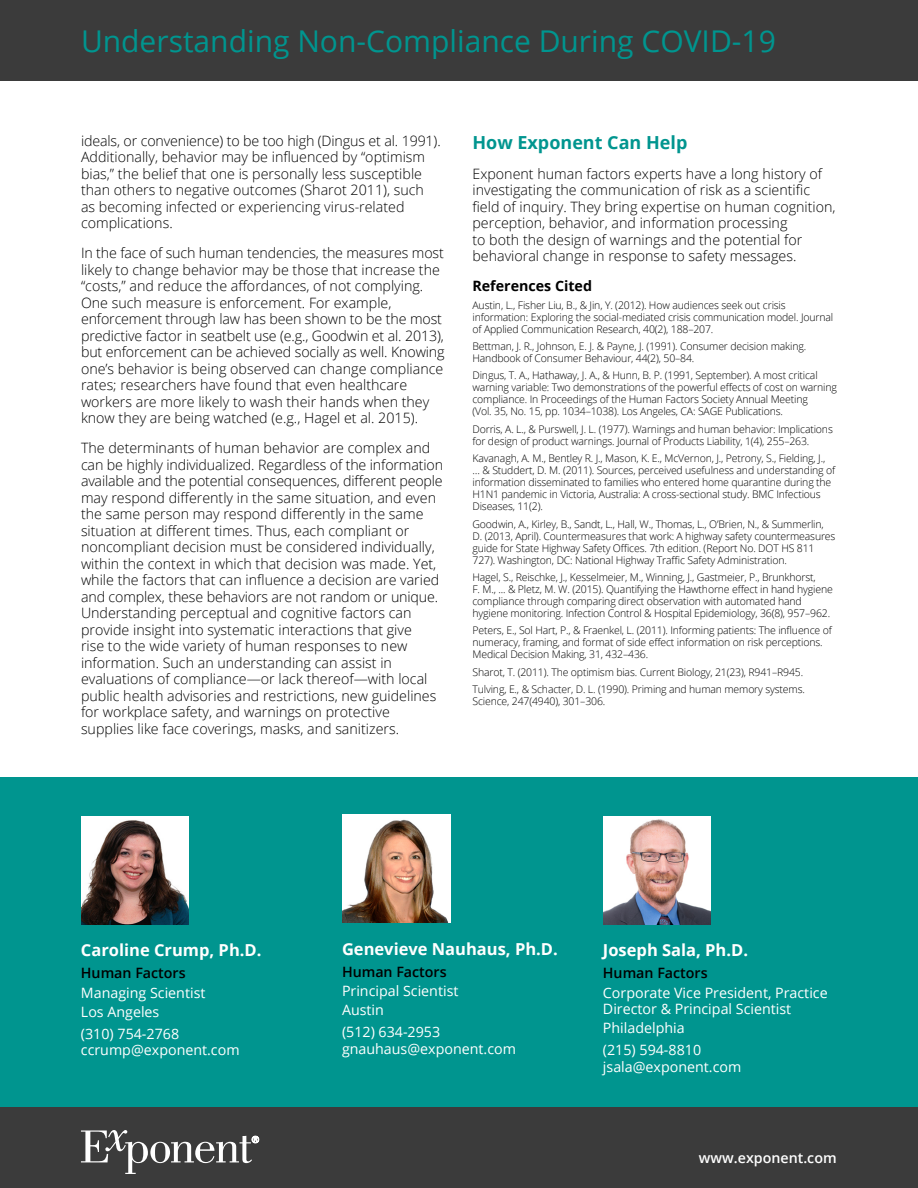
<style>
.page{position:relative;width:918px;height:1188px;background:#fff}
.page>*{position:absolute;margin:0;border:0;box-sizing:border-box;transform-origin:0 0}
.t1{font:30px "Open Sans";color:#00958f}
.t2{font:700 18px "Open Sans";color:#00958f}
.t3{font:700 16.5px "Open Sans";color:#fff}
.t4{font:300 14.25px/16.5px "Open Sans";color:#000}
.t5{font:14.25px/16.5px "Open Sans";color:#fff}
.t6{font:600 14.25px "Open Sans";color:#000}
.t7{font:600 14.25px "Open Sans";color:#fff}
.t8{font:700 14.25px "Open Sans";color:#000}
.t9{font:300 10.5px/12px "Open Sans";letter-spacing:-.015em;color:#000}
</style>
<div class="page">
<div style="left:0;top:0;width:918px;height:81px;background:#3b3b3b"></div>
<div style="left:0;top:778px;width:918px;height:329px;background:#00958f"></div>
<img style="left:81px;top:816px;width:108px;height:108px">
<div style="left:0;top:1107px;width:918px;height:81px;background:#3b3b3b"></div>
<svg style="left:81px;top:1130px;width:178px;height:44px"></svg>
<img style="left:342px;top:815px;width:108px;height:108px">
<img style="left:603px;top:816px;width:108px;height:108px">
<h1 class="t1" style="left:81px;top:21px;width:696px">Understanding Non-Compliance During COVID-19</h1>
<p class="t4" style="left:81px;top:132px;width:361px">ideals, or convenience) to be too high (Dingus et al. 1991).<br>Additionally, behavior may be influenced by “optimism bias,” the belief that one is personally less susceptible than others to negative outcomes (Sharot 2011), such as becoming infected or experiencing virus-related complications.</p>
<p class="t4" style="left:81px;top:245px;width:365px">In the face of such human tendencies, the measures most likely to change behavior may be those that increase the “costs,” and reduce the affordances, of not complying.<br>One such measure is enforcement. For example, enforcement through law has been shown to be the most predictive factor in seatbelt use (e.g., Goodwin et al. 2013), but enforcement can be achieved socially as well. Knowing one’s behavior is being observed can change compliance rates; researchers have found that even healthcare workers are more likely to wash their hands when they know they are being watched (e.g., Hagel et al. 2015).</p>
<p class="t4" style="left:81px;top:440px;width:364px">The determinants of human behavior are complex and can be highly individualized. Regardless of the information available and the potential consequences, different people may respond differently in the same situation, and even the same person may respond differently in the same situation at different times. Thus, each compliant or noncompliant decision must be considered individually, within the context in which that decision was made. Yet, while the factors that can influence a decision are varied and complex, these behaviors are not random or unique.<br>Understanding perceptual and cognitive factors can provide insight into systematic interactions that give<br>rise to the wide variety of human responses to new information. Such an understanding can assist in evaluations of compliance—or lack thereof—with local public health advisories and restrictions, new guidelines for workplace safety, and warnings on protective supplies like face coverings, masks, and sanitizers.</p>
<p class="t2" style="left:472px;top:130px;width:216px">How Exponent Can Help</p>
<p class="t4" style="left:472px;top:165px;width:365px">Exponent human factors experts have a long history of investigating the communication of risk as a scientific field of inquiry. They bring expertise on human cognition, perception, behavior, and information processing<br>to both the design of warnings and the potential for behavioral change in response to safety messages.</p>
<p class="t8" style="left:472px;top:276px;width:121px">References Cited</p>
<p class="t9" style="left:472px;top:299px;width:362px">Austin, L., Fisher Liu, B., &amp; Jin, Y. (2012). How audiences seek out crisis information: Exploring the social-mediated crisis communication model. Journal of Applied Communication Research, 40(2), 188–207.</p>
<p class="t9" style="left:472px;top:340px;width:335px">Bettman, J. R., Johnson, E. J. &amp; Payne, J. (1991). Consumer decision making.<br>Handbook of Consumer Behaviour, 44(2), 50–84.</p>
<p class="t9" style="left:472px;top:369px;width:366px">Dingus, T. A., Hathaway, J. A., &amp; Hunn, B. P. (1991, September). A most critical warning variable: Two demonstrations of the powerful effects of cost on warning compliance. In Proceedings of the Human Factors Society Annual Meeting<br>(Vol. 35, No. 15, pp. 1034–1038). Los Angeles, CA: SAGE Publications.</p>
<p class="t9" style="left:472px;top:423px;width:362px">Dorris, A. L., &amp; Purswell, J. L. (1977). Warnings and human behavior: Implications for design of product warnings. Journal of Products Liability, 1(4), 255–263.</p>
<p class="t9" style="left:472px;top:452px;width:364px">Kavanagh, A. M., Bentley R. J., Mason, K. E., McVernon, J., Petrony, S., Fielding, J., … &amp; Studdert, D. M. (2011). Sources, perceived usefulness and understanding of information disseminated to families who entered home quarantine during the H1N1 pandemic in Victoria, Australia: A cross-sectional study. BMC Infectious Diseases, 11(2).</p>
<p class="t9" style="left:472px;top:518px;width:364px">Goodwin, A., Kirley, B., Sandt, L., Hall, W., Thomas, L., O’Brien, N., &amp; Summerlin, D. (2013, April). Countermeasures that work: A highway safety countermeasures guide for State Highway Safety Offices. 7th edition. (Report No. DOT HS 811<br>727). Washington, DC: National Highway Traffic Safety Administration.</p>
<p class="t9" style="left:472px;top:571px;width:362px">Hagel, S., Reischke, J., Kesselmeier, M., Winning, J., Gastmeier, P., Brunkhorst,<br>F. M., ... &amp; Pletz, M. W. (2015). Quantifying the Hawthorne effect in hand hygiene compliance through comparing direct observation with automated hand hygiene monitoring. Infection Control &amp; Hospital Epidemiology, 36(8), 957–962.</p>
<p class="t9" style="left:472px;top:624px;width:361px">Peters, E., Sol Hart, P., &amp; Fraenkel, L. (2011). Informing patients: The influence of numeracy, framing, and format of side effect information on risk perceptions.<br>Medical Decision Making, 31, 432–436.</p>
<p class="t9" style="left:472px;top:663px;width:334px;line-height:17.4px">Sharot, T. (2011). The optimism bias. Current Biology, 21(23), R941–R945.<br>Tulving, E., &amp; Schacter, D. L. (1990). Priming and human memory systems.</p>
<p class="t9" style="left:472px;top:695px;width:134px">Science, 247(4940), 301–306.</p>
<p class="t3" style="left:81px;top:939px;width:182px">Caroline Crump, Ph.D.</p>
<p class="t6" style="left:81px;top:963px;width:106px">Human Factors</p>
<p class="t5" style="left:81px;top:982px;width:126px;line-height:19.2px">Managing Scientist<br>Los Angeles</p>
<p class="t5" style="left:81px;top:1025px;width:160px">(310) 754-2768 ccrump@exponent.com</p>
<p class="t3" style="left:342px;top:937px;width:217px">Genevieve Nauhaus, Ph.D.</p>
<p class="t6" style="left:342px;top:962px;width:106px">Human Factors</p>
<p class="t5" style="left:342px;top:981px;width:118px;line-height:19.2px">Principal Scientist<br>Austin</p>
<p class="t5" style="left:342px;top:1023px;width:176px">(512) 634-2953 gnauhaus@exponent.com</p>
<p class="t3" style="left:603px;top:939px;width:147px">Joseph Sala, Ph.D.</p>
<p class="t6" style="left:603px;top:963px;width:106px">Human Factors</p>
<p class="t5" style="left:603px;top:984px;width:226px">Corporate Vice President, Practice<br>Director &amp; Principal Scientist</p>
<p class="t5" style="left:603px;top:1017px;width:100px;line-height:21.9px">Philadelphia (215) 594-8810</p>
<p class="t5" style="left:603px;top:1058px;width:140px">jsala@exponent.com</p>
<p class="t7" style="left:699px;top:1148px;width:139px">www.exponent.com</p>
</div>
